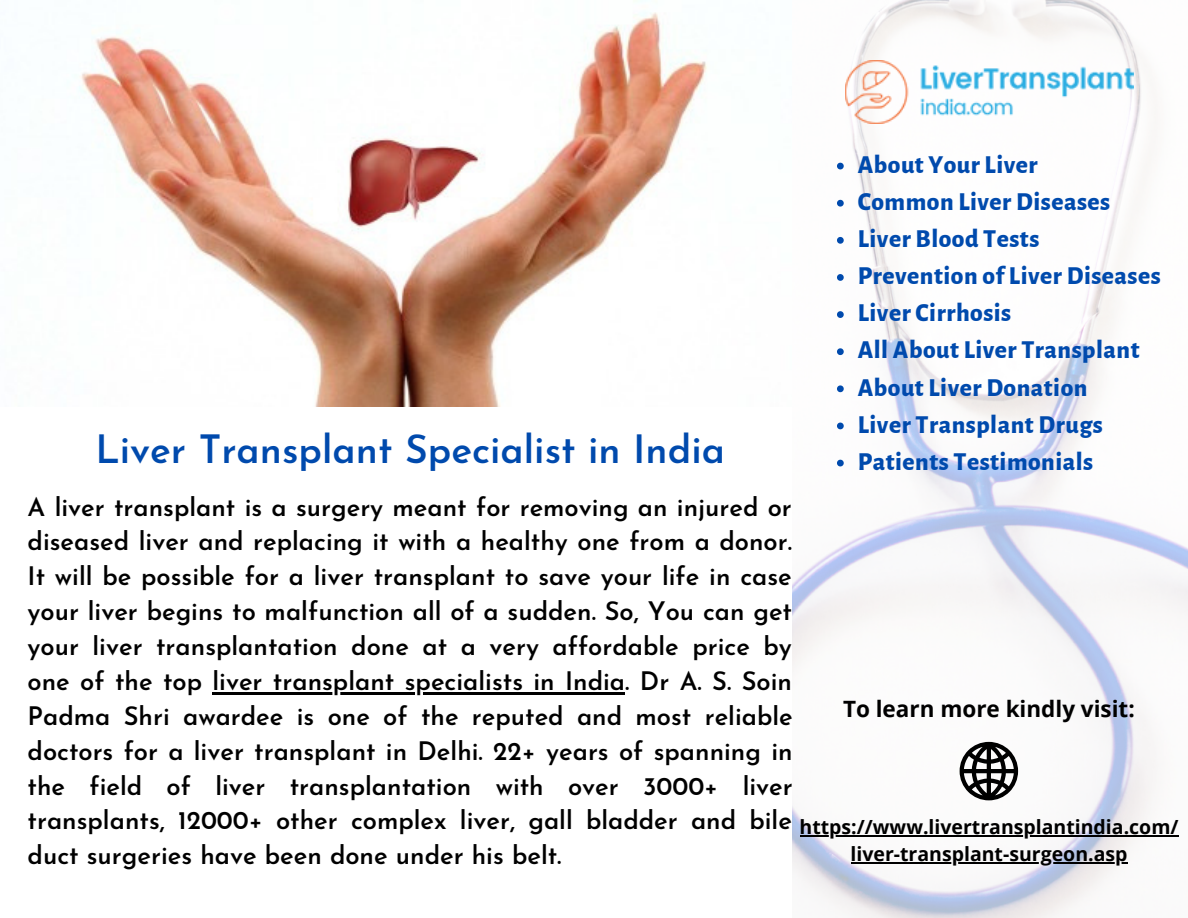
<style>
.page{position:relative;width:1188px;height:918px;background:#fff}
.page>*{position:absolute;margin:0;border:0;box-sizing:border-box;transform-origin:0 0}
.t1{font:600 39px "Josefin Sans";color:#004aad}
.t2{font:600 25.5px/34.8px "Josefin Sans";color:#000;text-align:justify}
.t3{font:800 25.5px "Alegreya Sans";letter-spacing:.02em;color:#004aad}
.t4{font:700 22.5px "Open Sans";color:#000}
.t5{font:700 19.5px/27px "Open Sans";color:#000;text-align:center}
</style>
<div class="page">
<img style="left:793px;top:0;width:395px;height:918px">
<img style="left:845px;top:60px;width:288px;height:63px">
<svg style="left:960px;top:742px;width:58px;height:58px"></svg>
<img style="left:79px;top:12px;width:628px;height:394px">
<svg style="left:837px;top:163px;width:7px;height:6px"></svg>
<svg style="left:837px;top:200px;width:7px;height:7px"></svg>
<svg style="left:837px;top:237px;width:7px;height:7px"></svg>
<svg style="left:837px;top:274px;width:7px;height:7px"></svg>
<svg style="left:837px;top:311px;width:7px;height:7px"></svg>
<svg style="left:837px;top:348px;width:7px;height:7px"></svg>
<svg style="left:837px;top:385px;width:7px;height:7px"></svg>
<svg style="left:837px;top:423px;width:7px;height:6px"></svg>
<svg style="left:837px;top:460px;width:7px;height:6px"></svg>
<hr style="left:800px;top:835px;width:379px;height:1px;background:#000">
<hr style="left:851px;top:862px;width:277px;height:1px;background:#000">
<hr style="left:213px;top:692px;width:412px;height:2px;background:#000">
<p class="t1" style="left:95px;top:434px;width:631px">Liver Transplant Specialist in India</p>
<p class="t2" style="left:28px;top:492px;width:767px">A liver transplant is a surgery meant for removing an injured or diseased liver and replacing it with a healthy one from a donor.<br>It will be possible for a liver transplant to save your life in case your liver begins to malfunction all of a sudden. So, You can get your liver transplantation done at a very affordable price by one of the top liver transplant specialists in India. Dr A. S. Soin Padma Shri awardee is one of the reputed and most reliable doctors for a liver transplant in Delhi. 22+ years of spanning in the field of liver transplantation with over 3000+ liver transplants, 12000+ other complex liver, gall bladder and bile duct surgeries have been done under his belt.</p>
<p class="t3" style="left:858px;top:152px;width:181px">About Your Liver</p>
<p class="t3" style="left:858px;top:190px;width:254px">Common Liver Diseases</p>
<p class="t3" style="left:858px;top:227px;width:183px">Liver Blood Tests</p>
<p class="t3" style="left:858px;top:264px;width:304px">Prevention of Liver Diseases</p>
<p class="t3" style="left:858px;top:301px;width:155px">Liver Cirrhosis</p>
<p class="t3" style="left:858px;top:338px;width:283px">All About Liver Transplant</p>
<p class="t3" style="left:858px;top:375px;width:231px">About Liver Donation</p>
<p class="t3" style="left:858px;top:412px;width:246px">Liver Transplant Drugs</p>
<p class="t3" style="left:858px;top:449px;width:237px">Patients Testimonials</p>
<p class="t4" style="left:843px;top:693px;width:293px">To learn more kindly visit:</p>
<p class="t5" style="left:800px;top:813px;width:380px">https://www.livertransplantindia.com/ liver-transplant-surgeon.asp</p>
</div>
